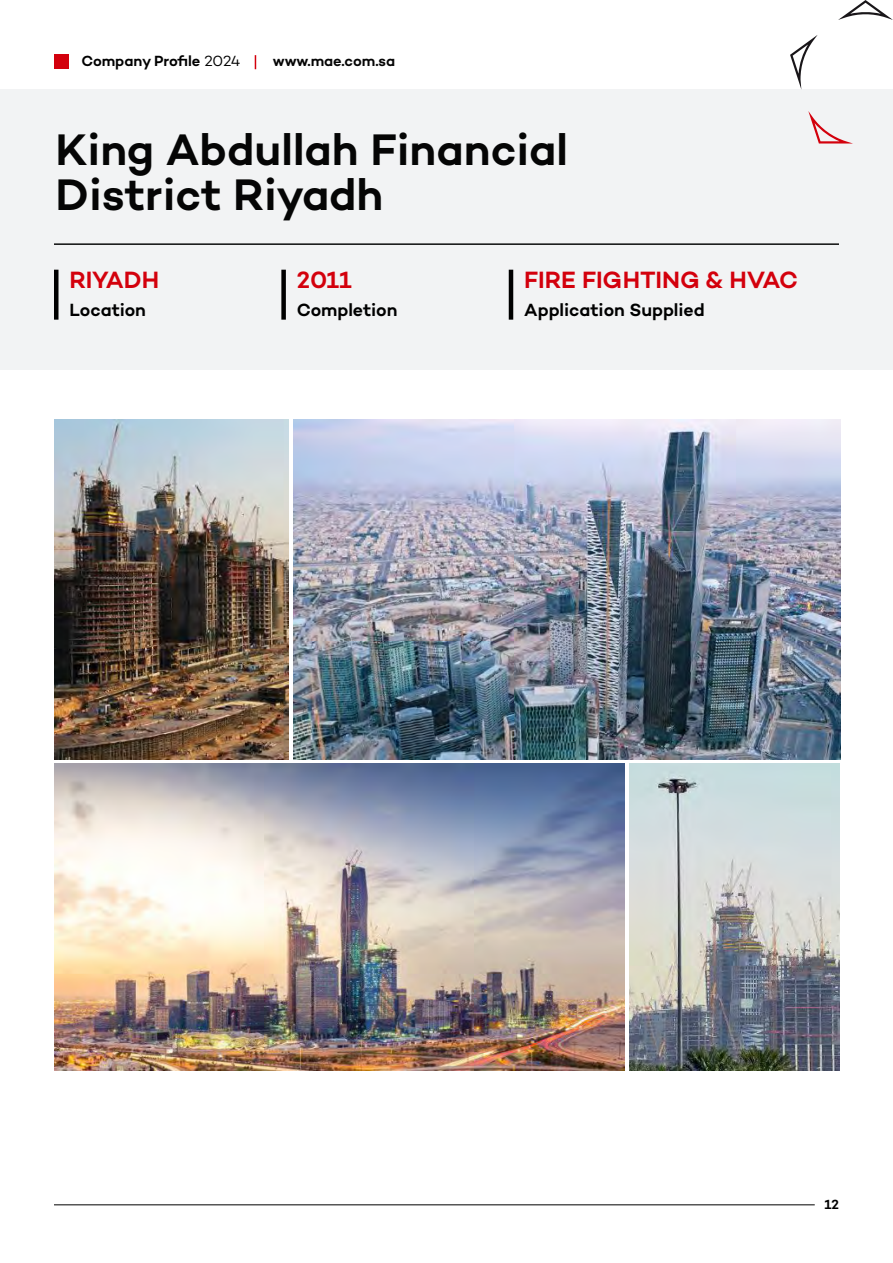
<style>
.page{position:relative;width:893px;height:1263px;background:#fff}
.page>*{position:absolute;margin:0;border:0;box-sizing:border-box;transform-origin:0 0}
.t1{font:600 45px/45px "Campton";color:#050505}
.t2{font:600 24px "Campton";color:#d3000c}
.t3{font:600 18px "Campton";color:#000}
.t4{font:600 15px "Campton";letter-spacing:-.005em;color:#000}
.t5{font:600 15px "Campton";color:#050505}
.t6{font:600 13.5px "Campton";color:#000}
.s1{font-weight:400}
</style>
<div class="page">
<div style="left:54px;top:54px;width:15px;height:15px;background:#d3000c"></div>
<svg style="left:255px;top:55px;width:1px;height:14px"></svg>
<hr style="left:54px;top:1204px;width:761px;height:1px;background:#000">
<div style="left:1px;top:89px;width:892px;height:281px;background:#f2f3f4"></div>
<img style="left:293px;top:419px;width:547px;height:340px">
<img style="left:54px;top:419px;width:235px;height:340px">
<img style="left:629px;top:764px;width:210px;height:306px">
<img style="left:54px;top:764px;width:570px;height:306px">
<hr style="left:54px;top:243px;width:785px;height:2px;background:#0c0c0c">
<div style="left:54px;top:270px;width:5px;height:50px;background:#000"></div>
<div style="left:281px;top:270px;width:5px;height:50px;background:#000"></div>
<hr style="left:509px;top:270px;width:4px;height:50px;background:#000">
<svg style="left:808px;top:111px;width:45px;height:33px"></svg>
<svg style="left:790px;top:35px;width:28px;height:55px"></svg>
<svg style="left:838px;top:0;width:55px;height:20px"></svg>
<p class="t4" style="left:81px;top:51px;width:160px">Company Profile <span class="s1">2024</span></p>
<p class="t5" style="left:273px;top:51px;width:124px">www.mae.com.sa</p>
<h1 class="t1" style="left:55px;top:127px;width:514px">King Abdullah Financial<br>District Riyadh</h1>
<h2 class="t2" style="left:69px;top:265px;width:91px">RIYADH</h2>
<h2 class="t2" style="left:297px;top:265px;width:56px">2011</h2>
<h2 class="t2" style="left:524px;top:265px;width:276px">FIRE FIGHTING &amp; HVAC</h2>
<p class="t3" style="left:69px;top:299px;width:78px">Location</p>
<p class="t3" style="left:297px;top:299px;width:102px">Completion</p>
<p class="t3" style="left:524px;top:299px;width:182px">Application Supplied</p>
<p class="t6" style="left:824px;top:1196px;width:16px">12</p>
</div>
